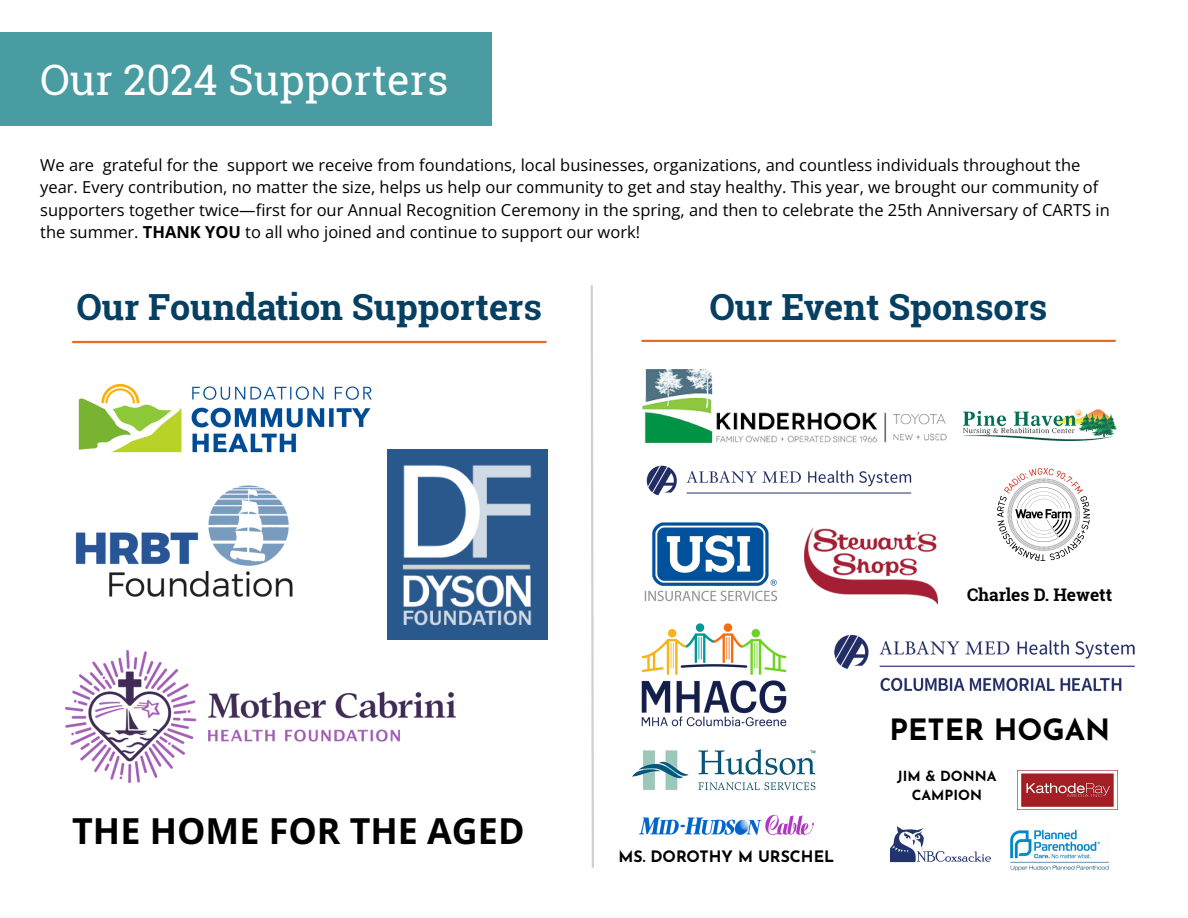
<style>
.page{position:relative;width:1188px;height:918px;background:#fff}
.page>*{position:absolute;margin:0;border:0;box-sizing:border-box;transform-origin:0 0}
.t1{font:42px "Roboto Slab";color:#fff}
.t2{font:700 36px "Roboto Slab";color:#053f62}
.t3{font:700 35.85px "Open Sans";color:#000}
.t4{font:700 29.25px "Josefin Sans";color:#000}
.t5{font:700 17.4px "Roboto Slab";color:#000}
.t6{font:16.5px/22.5px "Open Sans";color:#000}
.t7{font:700 15.75px "Josefin Sans";color:#000}
.t8{font:700 13.95px/19.4px "Josefin Sans";color:#000;text-align:center}
.s1{font-weight:700}
</style>
<div class="page">
<div style="left:0;top:32px;width:492px;height:94px;background:#499ca1"></div>
<hr style="left:72px;top:341px;width:475px;height:2px;background:#e46d2a">
<hr style="left:641px;top:340px;width:475px;height:2px;background:#e46d2a">
<svg style="left:590px;top:285px;width:4px;height:583px"></svg>
<img style="left:997px;top:468px;width:93px;height:93px">
<img style="left:642px;top:369px;width:304px;height:74px">
<img style="left:646px;top:465px;width:266px;height:31px">
<img style="left:963px;top:409px;width:154px;height:31px">
<img style="left:805px;top:527px;width:132px;height:77px">
<img style="left:644px;top:522px;width:134px;height:80px">
<img style="left:641px;top:623px;width:146px;height:104px">
<img style="left:640px;top:815px;width:174px;height:20px">
<img style="left:633px;top:750px;width:183px;height:40px">
<img style="left:1010px;top:829px;width:99px;height:42px">
<img style="left:891px;top:827px;width:100px;height:36px">
<img style="left:834px;top:634px;width:301px;height:58px">
<img style="left:1017px;top:770px;width:101px;height:39px">
<img style="left:78px;top:383px;width:294px;height:70px">
<img style="left:388px;top:449px;width:160px;height:190px">
<img style="left:75px;top:485px;width:218px;height:112px">
<img style="left:65px;top:651px;width:391px;height:131px">
<h6 class="t1" style="left:40px;top:51px;width:410px">Our 2024 Supporters</h6>
<p class="t6" style="left:40px;top:153px;width:1071px">We are grateful for the support we receive from foundations, local businesses, organizations, and countless individuals throughout the year. Every contribution, no matter the size, helps us help our community to get and stay healthy. This year, we brought our community of supporters together twice—first for our Annual Recognition Ceremony in the spring, and then to celebrate the 25th Anniversary of CARTS in the summer. <span class="s1">THANK YOU</span> to all who joined and continue to support our work!</p>
<h3 class="t2" style="left:76px;top:283px;width:467px">Our Foundation Supporters</h3>
<p class="t2" style="left:710px;top:283px;width:339px">Our Event Sponsors</p>
<p class="t5" style="left:967px;top:582px;width:147px">Charles D. Hewett</p>
<p class="t4" style="left:889px;top:719px;width:222px">PETER HOGAN</p>
<p class="t3" style="left:72px;top:806px;width:454px">THE HOME FOR THE AGED</p>
<p class="t7" style="left:619px;top:850px;width:217px">MS. DOROTHY M URSCHEL</p>
<h1 class="t8" style="left:897px;top:768px;width:101px">JIM &amp; DONNA<br>CAMPION</h1>
</div>
